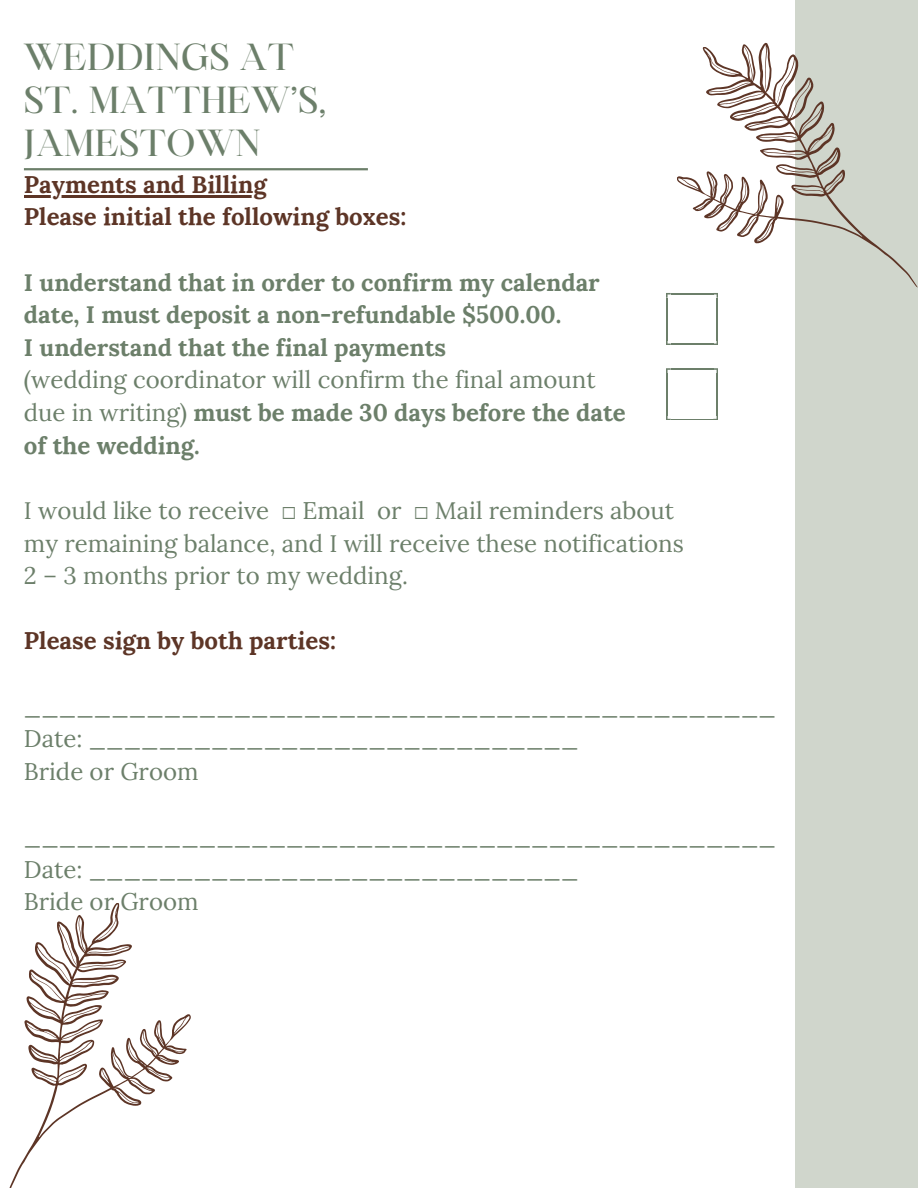
<style>
.page{position:relative;width:918px;height:1188px;background:#fff}
.page>*{position:absolute;margin:0;border:0;box-sizing:border-box;transform-origin:0 0}
.t1{font:36.15px/42.8px "Maharlika";color:#6c7f6a}
.t2{font:24px/32.7px "Lora";color:#6c7f6a}
.t3{font:700 24px "Lora";color:#6c7f6a}
.t4{font:700 24px/32.7px "Lora";color:#5d3526}
.s1{font-weight:400}
.s2{font-family:"Free Mono"}
</style>
<div class="page">
<div style="left:795px;top:0;width:123px;height:1188px;background:#d0d6cc"></div>
<hr style="left:24px;top:195px;width:243px;height:2px;background:#5d3526">
<hr style="left:717px;top:298px;width:1px;height:42px;background:#6c7f6a">
<hr style="left:666px;top:298px;width:2px;height:42px;background:#6c7f6a">
<hr style="left:671px;top:344px;width:42px;height:1px;background:#6c7f6a">
<svg style="left:713px;top:340px;width:5px;height:5px"></svg>
<svg style="left:666px;top:340px;width:5px;height:5px"></svg>
<hr style="left:24px;top:168px;width:344px;height:2px;background:#6c7f6a">
<hr style="left:717px;top:373px;width:1px;height:43px;background:#6c7f6a">
<hr style="left:666px;top:373px;width:2px;height:43px;background:#6c7f6a">
<hr style="left:671px;top:368px;width:42px;height:2px;background:#6c7f6a">
<hr style="left:671px;top:419px;width:42px;height:1px;background:#6c7f6a">
<svg style="left:713px;top:368px;width:5px;height:5px"></svg>
<svg style="left:666px;top:368px;width:5px;height:5px"></svg>
<svg style="left:713px;top:416px;width:5px;height:4px"></svg>
<svg style="left:666px;top:416px;width:5px;height:4px"></svg>
<svg style="left:666px;top:42px;width:252px;height:277px;fill:#d0d6cc"></svg>
<svg style="left:9px;top:903px;width:182px;height:285px"></svg>
<p class="t1" style="left:24px;top:39px;width:304px">WEDDINGS AT<br>ST. MATTHEW’S,<br>JAMESTOWN</p>
<p class="t4" style="left:24px;top:168px;width:384px">Payments and Billing<br>Please initial the following boxes:</p>
<h1 class="t3" style="left:24px;top:266px;width:577px">I understand that in order to confirm my calendar</h1>
<p class="t3" style="left:24px;top:299px;width:539px">date, I must deposit a non-refundable $500.00.</p>
<h2 class="t3" style="left:24px;top:332px;width:424px">I understand that the final payments</h2>
<p class="t2" style="left:24px;top:363px;width:573px">(wedding coordinator will confirm the final amount</p>
<p class="t3" style="left:24px;top:397px;width:603px"><span class="s1">due in writing)</span> must be made 30 days before the date</p>
<p class="t3" style="left:24px;top:430px;width:177px">of the wedding.</p>
<p class="t2" style="left:24px;top:494px;width:652px">I would like to receive <span class="s2">☐</span> Email or <span class="s2">☐</span> Mail reminders about</p>
<p class="t2" style="left:24px;top:526px;width:661px">my remaining balance, and I will receive these notifications</p>
<p class="t2" style="left:24px;top:559px;width:386px">2 – 3 months prior to my wedding.</p>
<p class="t4" style="left:24px;top:624px;width:314px">Please sign by both parties:</p>
<p class="t2" style="left:24px;top:690px;width:754px">___________________________________________<br>Date: ____________________________</p>
<p class="t2" style="left:24px;top:755px;width:176px">Bride or Groom</p>
<h2 class="t2" style="left:24px;top:820px;width:754px">___________________________________________<br>Date: ____________________________</h2>
<p class="t2" style="left:24px;top:885px;width:176px">Bride or Groom</p>
</div>
